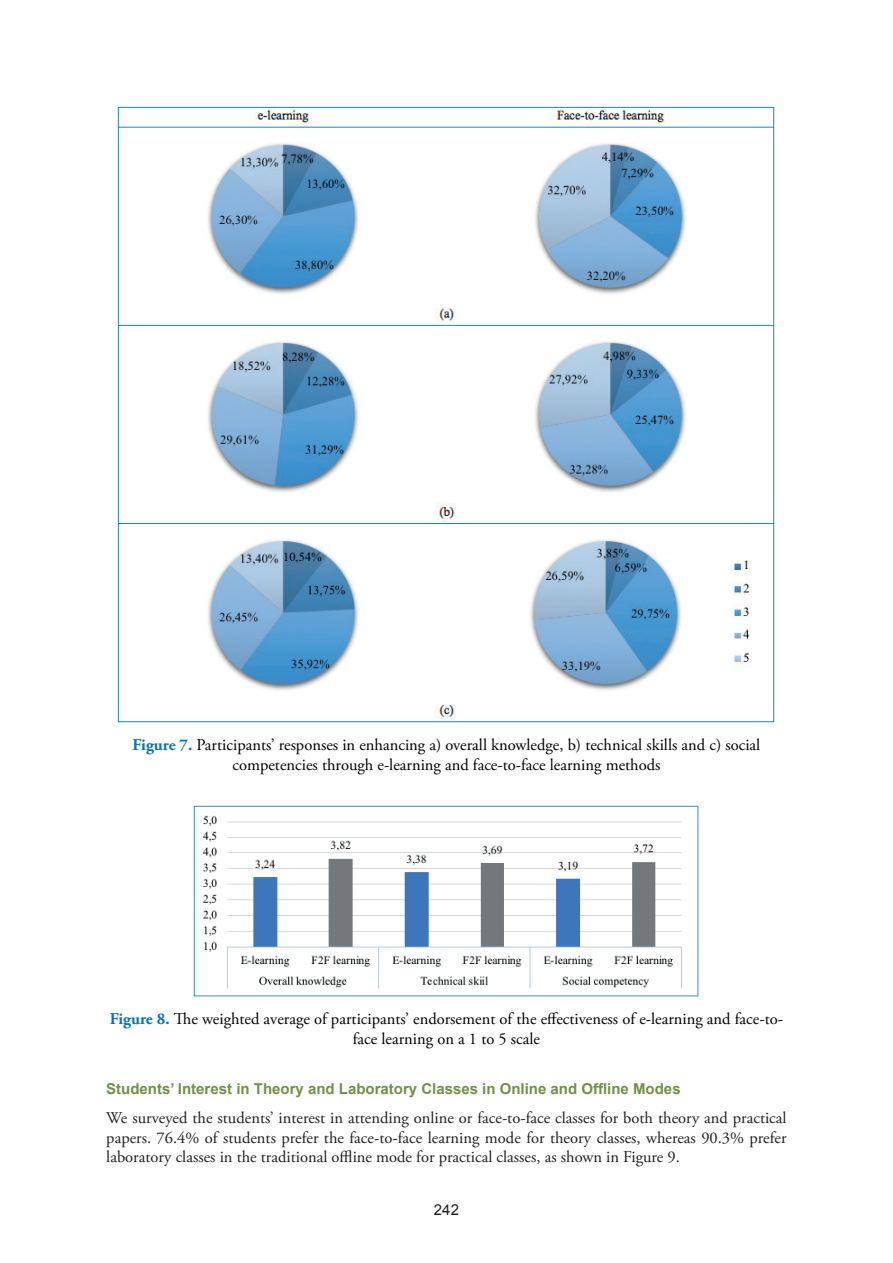
<style>
.page{position:relative;width:893px;height:1263px;background:#fff}
.page>*{position:absolute;margin:0;border:0;box-sizing:border-box;transform-origin:0 0}
.t1{font:16.5px/19.8px "Adobe Garamond Pro";color:#000001;text-align:center}
.t2{font:16.5px/19.8px "Adobe Garamond Pro";color:#231f20;text-align:justify}
.t3{font:700 15px "Arial";color:#709247}
.t4{font:15px "Arial";color:#231f20}
.s1{font-weight:700;color:#0873bb}
</style>
<div class="page">
<img style="left:118px;top:106px;width:657px;height:618px">
<img style="left:194px;top:806px;width:505px;height:191px">
<p class="t1" style="left:133px;top:735px;width:629px"><span class="s1">Figure 7.</span> Participants’ responses in enhancing a) overall knowledge, b) technical skills and c) social competencies through e-learning and face-to-face learning methods</p>
<p class="t1" style="left:110px;top:1009px;width:675px"><span class="s1">Figure 8.</span> The weighted average of participants’ endorsement of the effectiveness of e-learning and face-to&shy;face learning on a 1 to 5 scale</p>
<p class="t3" style="left:106px;top:1079px;width:576px">Students’ Interest in Theory and Laboratory Classes in Online and Offline Modes</p>
<p class="t2" style="left:106px;top:1108px;width:682px">We surveyed the students’ interest in attending online or face-to-face classes for both theory and practical papers. 76.4% of students prefer the face-to-face learning mode for theory classes, whereas 90.3% prefer laboratory classes in the traditional offline mode for practical classes, as shown in Figure 9.</p>
<p class="t4" style="left:434px;top:1199px;width:27px">242</p>
</div>
